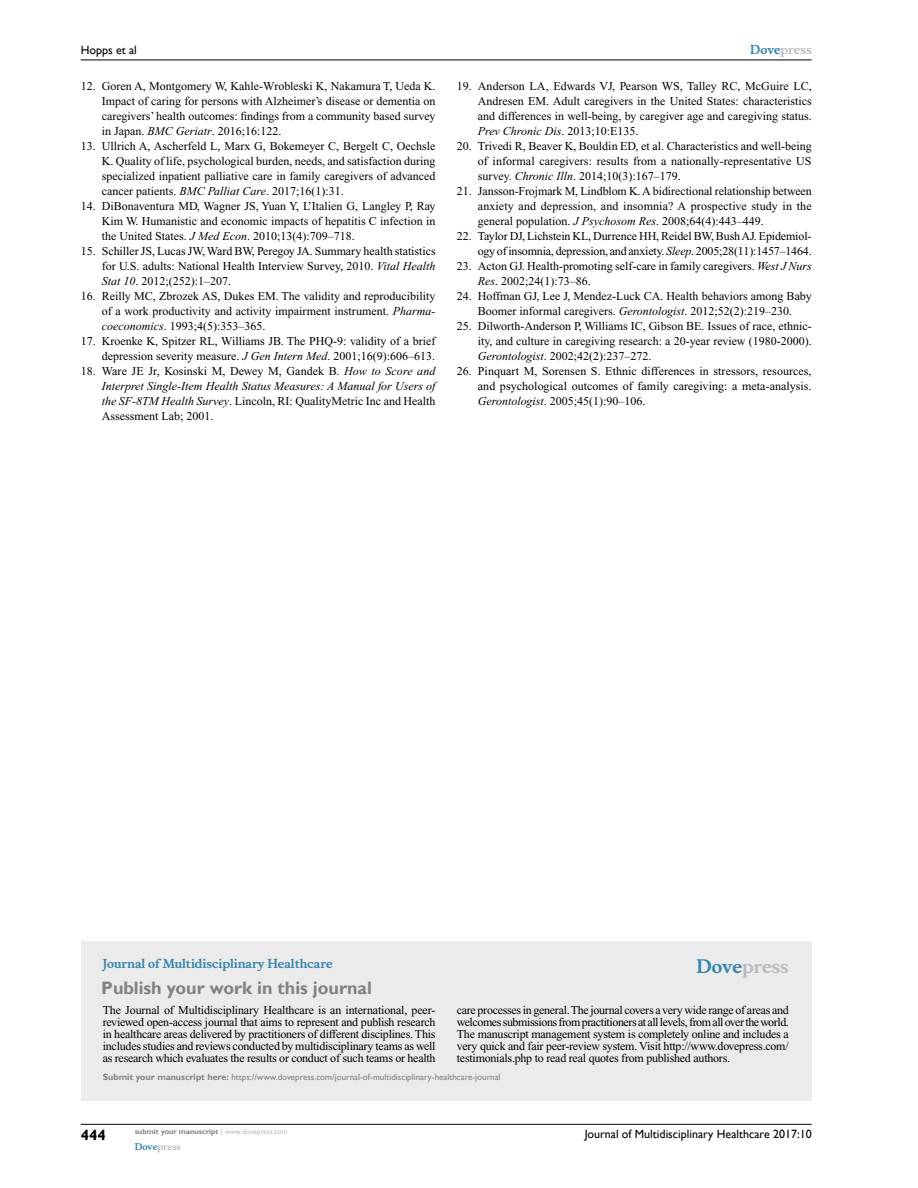
<style>
.page{position:relative;width:918px;height:1188px;background:#fff}
.page>*{position:absolute;margin:0;border:0;box-sizing:border-box;transform-origin:0 0}
.t1{font:700 18px "Gill Sans";color:#808285}
.t2{font:700 18px "Musee";color:#b8babc}
.t3{font:700 15px "Gill Sans";color:#000}
.t4{font:12px/15px "Times New Roman";color:#000;text-align:justify}
.t5{font:12px "Gill Sans";color:#000}
.t6{font:700 12px "Musee";color:#3785ad}
.t7{font:700 12px "Musee";color:#b8babc}
.t8{font:9px "Gill Sans";color:#808285}
.t9{font:700 9px "Musee";color:#b8babc}
.t10{font:700 7.5px "Gill Sans";color:#808285}
.s1{font-style:italic}
.s2{color:#3785ad}
.s3{font-weight:700}
.s4{font-weight:400;color:#b8babc}
</style>
<div class="page">
<div style="left:81px;top:941px;width:731px;height:160px;background:#ebebec"></div>
<hr style="left:81px;top:1124px;width:731px;height:1px;background:#000">
<hr style="left:81px;top:60px;width:731px;height:1px;background:#000">
<p class="t5" style="left:81px;top:43px;width:58px">Hopps et al</p>
<p class="t4" style="left:102px;top:79px;width:335px;text-indent:-21px">12. Goren A, Montgomery W, Kahle-Wrobleski K, Nakamura T, Ueda K.<br>Impact of caring for persons with Alzheimer’s disease or dementia on caregivers’ health outcomes: findings from a community based survey in Japan. <span class="s1">BMC Geriatr</span>. 2016;16:122.</p>
<p class="t4" style="left:102px;top:139px;width:335px;text-indent:-21px">13. Ullrich A, Ascherfeld L, Marx G, Bokemeyer C, Bergelt C, Oechsle K. Quality of life, psychological burden, needs, and satisfaction during specialized inpatient palliative care in family caregivers of advanced cancer patients. <span class="s1">BMC Palliat Care</span>. 2017;16(1):31.</p>
<p class="t4" style="left:102px;top:199px;width:335px;text-indent:-21px">14. DiBonaventura MD, Wagner JS, Yuan Y, L’Italien G, Langley P, Ray Kim W. Humanistic and economic impacts of hepatitis C infection in the United States. <span class="s1">J Med Econ</span>. 2010;13(4):709–718.</p>
<p class="t4" style="left:102px;top:244px;width:335px;text-indent:-21px">15. Schiller JS, Lucas JW, Ward BW, Peregoy JA. Summary health statistics for U.S. adults: National Health Interview Survey, 2010. <span class="s1">Vital Health Stat 10</span>. 2012;(252):1–207.</p>
<p class="t4" style="left:102px;top:289px;width:335px;text-indent:-21px">16. Reilly MC, Zbrozek AS, Dukes EM. The validity and reproducibility of a work productivity and activity impairment instrument. <span class="s1">Pharma&shy;coeconomics</span>. 1993;4(5):353–365.</p>
<p class="t4" style="left:81px;top:334px;width:356px;text-align:right">17. Kroenke K, Spitzer RL, Williams JB. The PHQ-9: validity of a brief depression severity measure. <span class="s1">J Gen Intern Med</span>. 2001;16(9):606–613.</p>
<p class="t4" style="left:102px;top:364px;width:335px;text-indent:-21px">18. Ware JE Jr, Kosinski M, Dewey M, Gandek B. <span class="s1">How to Score and Interpret Single-Item Health Status Measures: A Manual for Users of the SF-8TM Health Survey</span>. Lincoln, RI: QualityMetric Inc and Health Assessment Lab; 2001.</p>
<p class="t7" style="left:750px;top:43px;width:63px"><span class="s2">Dove</span>press</p>
<p class="t4" style="left:478px;top:79px;width:336px;text-indent:-21px">19. Anderson LA, Edwards VJ, Pearson WS, Talley RC, McGuire LC, Andresen EM. Adult caregivers in the United States: characteristics and differences in well-being, by caregiver age and caregiving status.<br><span class="s1">Prev Chronic Dis</span>. 2013;10:E135.</p>
<p class="t4" style="left:478px;top:139px;width:335px;text-indent:-21px">20. Trivedi R, Beaver K, Bouldin ED, et al. Characteristics and well-being of informal caregivers: results from a nationally-representative US survey. <span class="s1">Chronic Illn</span>. 2014;10(3):167–179.</p>
<p class="t4" style="left:478px;top:184px;width:335px;text-indent:-21px">21. Jansson-Frojmark M, Lindblom K. A bidirectional relationship between anxiety and depression, and insomnia? A prospective study in the general population. <span class="s1">J Psychosom Res</span>. 2008;64(4):443–449.</p>
<p class="t4" style="left:457px;top:229px;width:356px;text-align:right">22. Taylor DJ, Lichstein KL, Durrence HH, Reidel BW, Bush AJ. Epidemiol&shy;ogy of insomnia, depression, and anxiety. <span class="s1">Sleep</span>. 2005;28(11):1457–1464.</p>
<p class="t4" style="left:478px;top:259px;width:335px;text-indent:-21px">23. Acton GJ. Health-promoting self-care in family caregivers. <span class="s1">West J Nurs<br>Res</span>. 2002;24(1):73–86.</p>
<p class="t4" style="left:457px;top:289px;width:356px;text-align:center">24. Hoffman GJ, Lee J, Mendez-Luck CA. Health behaviors among Baby<br>Boomer informal caregivers. <span class="s1">Gerontologist</span>. 2012;52(2):219–230.</p>
<p class="t4" style="left:478px;top:319px;width:335px;text-indent:-21px">25. Dilworth-Anderson P, Williams IC, Gibson BE. Issues of race, ethnic&shy;ity, and culture in caregiving research: a 20-year review (1980-2000).<br><span class="s1">Gerontologist</span>. 2002;42(2):237–272.</p>
<p class="t4" style="left:478px;top:364px;width:335px;text-indent:-21px">26. Pinquart M, Sorensen S. Ethnic differences in stressors, resources, and psychological outcomes of family caregiving: a meta-analysis.<br><span class="s1">Gerontologist</span>. 2005;45(1):90–106.</p>
<p class="t6" style="left:103px;top:956px;width:231px">Journal of Multidisciplinary Healthcare</p>
<h1 class="t1" style="left:101px;top:977px;width:272px">Publish your work in this journal</h1>
<h1 class="t2" style="left:697px;top:955px;width:94px"><span class="s2">Dove</span>press</h1>
<p class="t4" style="left:103px;top:1004px;width:334px;line-height:12px">The Journal of Multidisciplinary Healthcare is an international, peer&shy;reviewed open-access journal that aims to represent and publish research in healthcare areas delivered by practitioners of different disciplines. This includes studies and reviews conducted by multidisciplinary teams as well as research which evaluates the results or conduct of such teams or health</p>
<p class="t4" style="left:457px;top:1004px;width:334px;line-height:12px">care processes in general. The journal covers a very wide range of areas and welcomes submissions from practitioners at all levels, from all over the world.<br>The manuscript management system is completely online and includes a very quick and fair peer-review system. Visit http://www.dovepress.com/ testimonials.php to read real quotes from published authors.</p>
<p class="t8" style="left:103px;top:1072px;width:399px"><span class="s3">Submit your manuscript here:</span> https://www.dovepress.com/journal-of-multidisciplinary-healthcare-journal</p>
<p class="t3" style="left:81px;top:1126px;width:26px">444</p>
<p class="t10" style="left:135px;top:1127px;width:154px">submit your manuscript <span class="s4">| www.dovepress.com</span></p>
<p class="t9" style="left:135px;top:1141px;width:48px"><span class="s2">Dove</span>press</p>
<p class="t5" style="left:585px;top:1127px;width:228px">Journal of Multidisciplinary Healthcare 2017:10</p>
</div>
